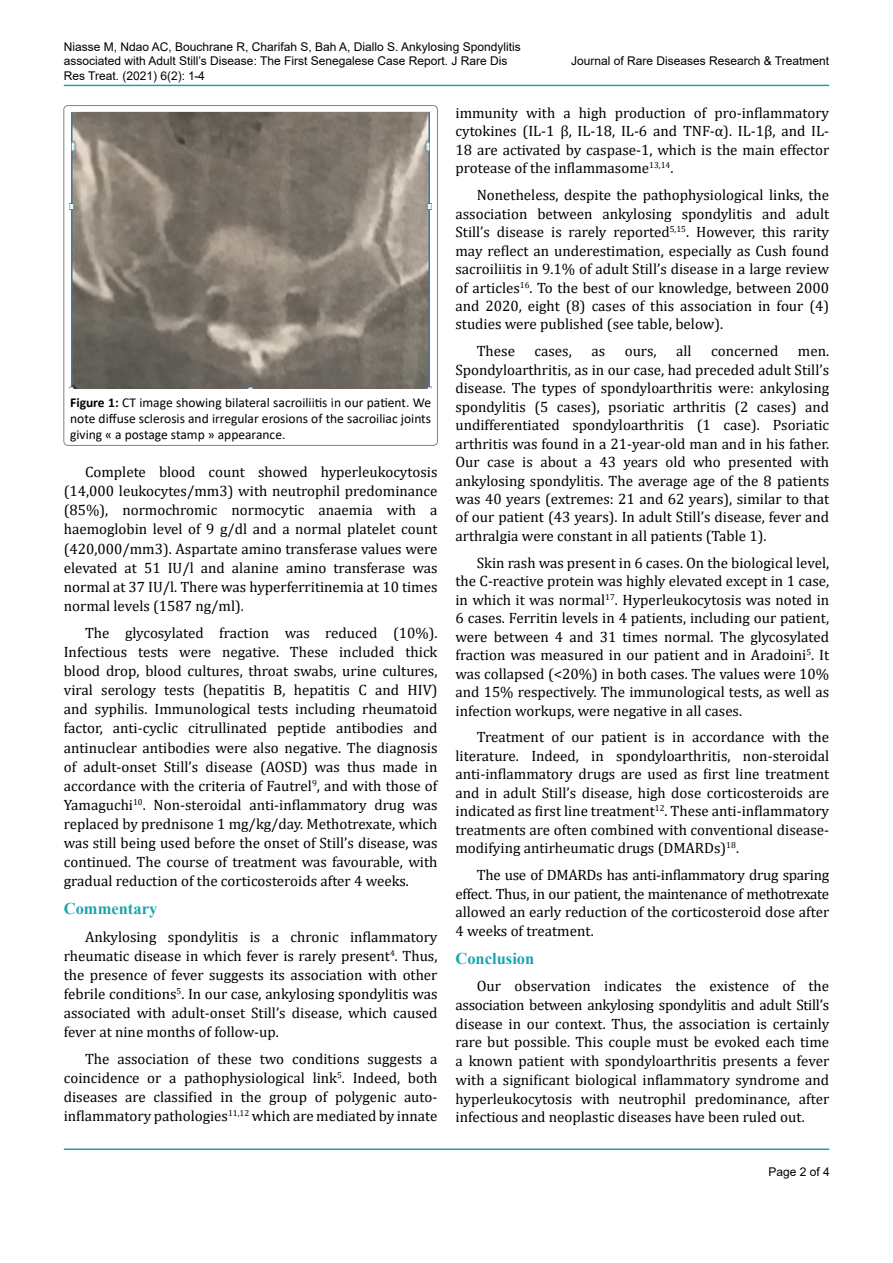
<style>
.page{position:relative;width:893px;height:1263px;background:#fff}
.page>*{position:absolute;margin:0;border:0;box-sizing:border-box;transform-origin:0 0}
.t1{font:700 16.5px "Times New Roman";color:#1aa4ad}
.t2{font:15px/18.5px "Cambria";color:#000;text-align:justify}
.t3{font:13.5px/16.2px "Calibri";color:#000;text-align:justify}
.t4{font:12px/14.4px "Arial";color:#000}
.s1{font-weight:700}
</style>
<div class="page">
<hr style="left:64px;top:1148px;width:765px;height:2px;background:#1aa4ad">
<hr style="left:64px;top:85px;width:765px;height:1px;background:#1aa4ad">
<div style="left:64px;top:106px;width:373px;height:339px;border:1px solid #000400;border-radius:4px"></div>
<img style="left:70px;top:112px;width:361px;height:276px">
<p class="t4" style="left:64px;top:39px;width:458px">Niasse M, Ndao AC, Bouchrane R, Charifah S, Bah A, Diallo S. Ankylosing Spondylitis associated with Adult Still’s Disease: The First Senegalese Case Report. J Rare Dis<br>Res Treat. (2021) 6(2): 1-4</p>
<p class="t4" style="left:571px;top:54px;width:260px">Journal of Rare Diseases Research &amp; Treatment</p>
<p class="t3" style="left:70px;top:394px;width:362px"><span class="s1">Figure 1:</span> CT image showing bilateral sacroiliitis in our patient. We note diffuse sclerosis and irregular erosions of the sacroiliac joints giving « a postage stamp » appearance.</p>
<p class="t2" style="left:64px;top:463px;width:375px;line-height:19px;text-indent:21px">Complete blood count showed hyperleukocytosis (14,000 leukocytes/mm3) with neutrophil predominance (85%), normochromic normocytic anaemia with a haemoglobin level of 9 g/dl and a normal platelet count (420,000/mm3). Aspartate amino transferase values were elevated at 51 IU/l and alanine amino transferase was normal at 37 IU/l. There was hyperferritinemia at 10 times normal levels (1587 ng/ml).</p>
<p class="t2" style="left:64px;top:623px;width:375px;line-height:19px;text-indent:21px">The glycosylated fraction was reduced (10%).<br>Infectious tests were negative. These included thick blood drop, blood cultures, throat swabs, urine cultures, viral serology tests (hepatitis B, hepatitis C and HIV) and syphilis. Immunological tests including rheumatoid factor, anti-cyclic citrullinated peptide antibodies and antinuclear antibodies were also negative. The diagnosis of adult-onset Still’s disease (AOSD) was thus made in accordance with the criteria of Fautrel<sup>9</sup>, and with those of Yamaguchi<sup>10</sup>. Non-steroidal anti-inflammatory drug was replaced by prednisone 1 mg/kg/day. Methotrexate, which was still being used before the onset of Still’s disease, was continued. The course of treatment was favourable, with gradual reduction of the corticosteroids after 4 weeks.</p>
<p class="t1" style="left:64px;top:897px;width:95px">Commentary</p>
<p class="t2" style="left:64px;top:927px;width:375px;line-height:18.9px;text-indent:21px">Ankylosing spondylitis is a chronic inflammatory rheumatic disease in which fever is rarely present<sup>4</sup>. Thus, the presence of fever suggests its association with other febrile conditions<sup>5</sup>. In our case, ankylosing spondylitis was associated with adult-onset Still’s disease, which caused fever at nine months of follow-up.</p>
<p class="t2" style="left:64px;top:1049px;width:375px;line-height:18.9px;text-indent:21px">The association of these two conditions suggests a coincidence or a pathophysiological link<sup>5</sup>. Indeed, both diseases are classified in the group of polygenic auto&shy;inflammatory pathologies<sup>11,12</sup> which are mediated by innate</p>
<p class="t2" style="left:455px;top:104px;width:375px">immunity with a high production of pro-inflammatory cytokines (IL-1 β, IL-18, IL-6 and TNF-α). IL-1β, and IL-18 are activated by caspase-1, which is the main effector protease of the inflammasome<sup>13,14</sup>.</p>
<p class="t2" style="left:455px;top:186px;width:375px;text-indent:21px">Nonetheless, despite the pathophysiological links, the association between ankylosing spondylitis and adult Still’s disease is rarely reported<sup>5,15</sup>. However, this rarity may reflect an underestimation, especially as Cush found sacroiliitis in 9.1% of adult Still’s disease in a large review of articles<sup>16</sup>. To the best of our knowledge, between 2000 and 2020, eight (8) cases of this association in four (4) studies were published (see table, below).</p>
<p class="t2" style="left:477px;top:342px;width:40px">These</p>
<p class="t2" style="left:535px;top:342px;width:39px">cases,</p>
<p class="t2" style="left:591px;top:342px;width:15px">as</p>
<p class="t2" style="left:625px;top:342px;width:33px">ours,</p>
<p class="t2" style="left:676px;top:342px;width:17px">all</p>
<p class="t2" style="left:711px;top:342px;width:69px">concerned</p>
<p class="t2" style="left:455px;top:342px;width:375px;text-indent:342px">men.<br>Spondyloarthritis, as in our case, had preceded adult Still’s disease. The types of spondyloarthritis were: ankylosing spondylitis (5 cases), psoriatic arthritis (2 cases) and undifferentiated spondyloarthritis (1 case). Psoriatic arthritis was found in a 21-year-old man and in his father.<br>Our case is about a 43 years old who presented with ankylosing spondylitis. The average age of the 8 patients was 40 years (extremes: 21 and 62 years), similar to that of our patient (43 years). In adult Still’s disease, fever and arthralgia were constant in all patients (Table 1).</p>
<p class="t2" style="left:455px;top:553px;width:375px;text-indent:21px">Skin rash was present in 6 cases. On the biological level, the C-reactive protein was highly elevated except in 1 case, in which it was normal<sup>17</sup>. Hyperleukocytosis was noted in 6 cases. Ferritin levels in 4 patients, including our patient, were between 4 and 31 times normal. The glycosylated fraction was measured in our patient and in Aradoini<sup>5</sup>. It was collapsed (&lt;20%) in both cases. The values were 10% and 15% respectively. The immunological tests, as well as infection workups, were negative in all cases.</p>
<p class="t2" style="left:455px;top:728px;width:375px;text-indent:21px">Treatment of our patient is in accordance with the literature. Indeed, in spondyloarthritis, non-steroidal anti-inflammatory drugs are used as first line treatment and in adult Still’s disease, high dose corticosteroids are indicated as first line treatment<sup>12</sup>. These anti-inflammatory treatments are often combined with conventional disease&shy;modifying antirheumatic drugs (DMARDs)<sup>18</sup>.</p>
<p class="t2" style="left:455px;top:866px;width:375px;text-indent:21px">The use of DMARDs has anti-inflammatory drug sparing effect. Thus, in our patient, the maintenance of methotrexate allowed an early reduction of the corticosteroid dose after 4 weeks of treatment.</p>
<p class="t1" style="left:455px;top:946px;width:80px">Conclusion</p>
<p class="t2" style="left:455px;top:976px;width:375px;text-indent:21px">Our observation indicates the existence of the association between ankylosing spondylitis and adult Still’s disease in our context. Thus, the association is certainly rare but possible. This couple must be evoked each time a known patient with spondyloarthritis presents a fever with a significant biological inflammatory syndrome and hyperleukocytosis with neutrophil predominance, after infectious and neoplastic diseases have been ruled out.</p>
<p class="t4" style="left:768px;top:1165px;width:63px">Page 2 of 4</p>
</div>
